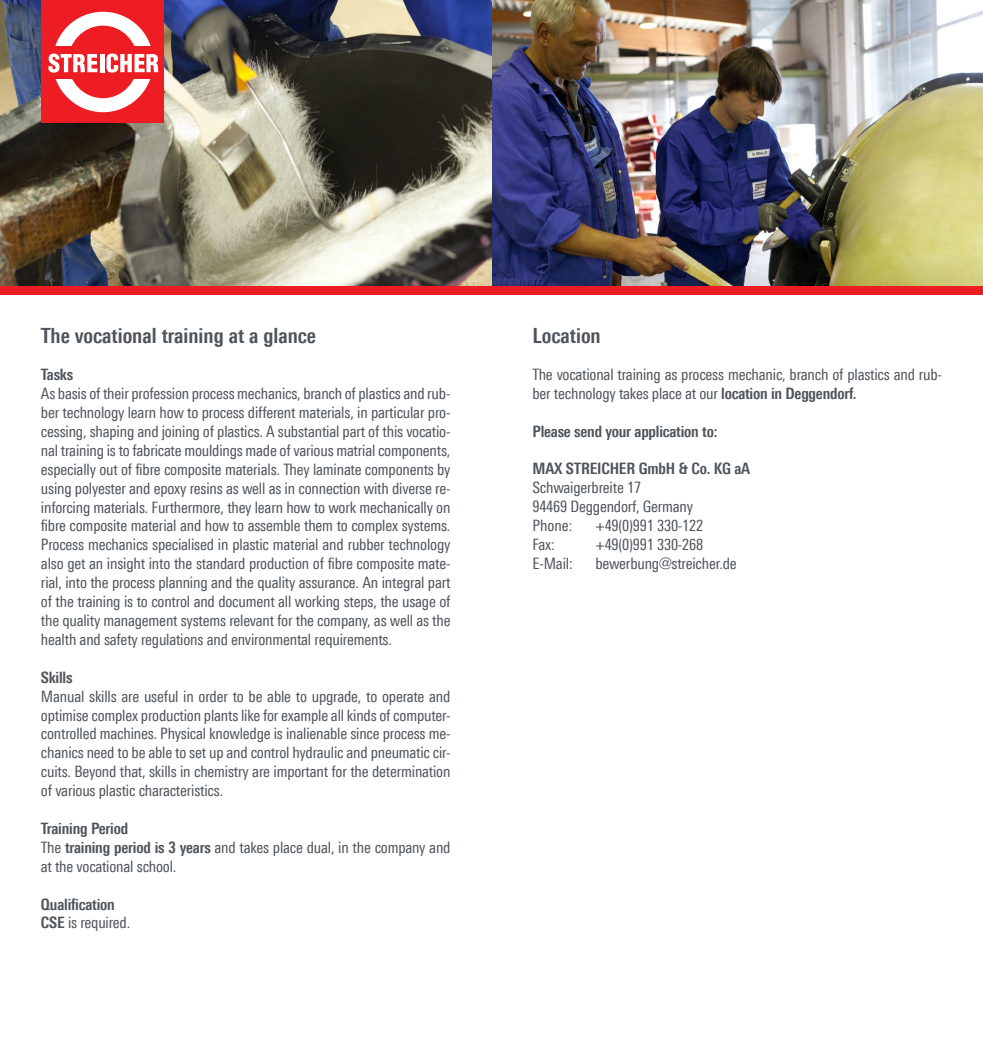
<style>
.page{position:relative;width:983px;height:1042px;background:#fff}
.page>*{position:absolute;margin:0;border:0;box-sizing:border-box;transform-origin:0 0}
.t1{font:700 condensed 21px "Univers Next Pro";color:#4d545a}
.Fließtext{font:15.75px/18.9px "Linotype Univers 420 Cn";letter-spacing:-.01em;color:#4d545a;text-align:justify}
.Fließtext-2{font:700 condensed 15.75px "Univers Next Pro";letter-spacing:-.01em;color:#4d545a}
.s1{font-family:"Univers Next Pro";font-weight:700;font-stretch:condensed}
</style>
<div class="page">
<img style="left:0;top:0;width:982px;height:286px">
<div style="left:41px;top:0;width:123px;height:123px;background:#ee1d23"></div>
<div style="left:53px;top:12px;width:100px;height:100px;background:#fff;border-radius:50%"></div>
<div style="left:68px;top:26px;width:70px;height:72px;background:#ee1d23;border-radius:50%"></div>
<div style="left:45px;top:46px;width:117px;height:33px;background:#ee1d23"></div>
<svg style="left:48px;top:54px;width:49px;height:19px"></svg>
<hr style="left:100px;top:54px;width:4px;height:18px;background:#fff">
<svg style="left:106px;top:54px;width:52px;height:19px"></svg>
<div style="left:0;top:286px;width:982px;height:9px;background:#ee1d23"></div>
<p class="t1" style="left:41px;top:323px;width:277px">The vocational training at a glance</p>
<p class="Fließtext-2" style="left:41px;top:365px;width:34px">Tasks</p>
<p class="Fließtext" style="left:41px;top:384px;width:411px">As basis of their profession process mechanics, branch of plastics and rub&shy;ber technology learn how to process different materials, in particular pro&shy;cessing, shaping and joining of plastics. A substantial part of this vocatio&shy;nal training is to fabricate mouldings made of various matrial components, especially out of fibre composite materials. They laminate components by using polyester and epoxy resins as well as in connection with diverse re&shy;inforcing materials. Furthermore, they learn how to work mechanically on fibre composite material and how to assemble them to complex systems.<br>Process mechanics specialised in plastic material and rubber technology also get an insight into the standard production of fibre composite mate&shy;rial, into the process planning and the quality assurance. An integral part of the training is to control and document all working steps, the usage of the quality management systems relevant for the company, as well as the health and safety regulations and environmental requirements.</p>
<p class="Fließtext-2" style="left:41px;top:668px;width:33px">Skills</p>
<p class="Fließtext" style="left:41px;top:686px;width:411px">Manual skills are useful in order to be able to upgrade, to operate and optimise complex production plants like for example all kinds of computer&shy;controlled machines. Physical knowledge is inalienable since process me&shy;chanics need to be able to set up and control hydraulic and pneumatic cir&shy;cuits. Beyond that, skills in chemistry are important for the determination of various plastic characteristics.</p>
<p class="Fließtext-2" style="left:41px;top:819px;width:89px">Training Period</p>
<p class="Fließtext" style="left:41px;top:837px;width:411px">The <span class="s1">training period is 3 years</span> and takes place dual, in the company and at the vocational school.</p>
<p class="Fließtext-2" style="left:41px;top:894px;width:75px">Qualification</p>
<p class="Fließtext" style="left:41px;top:913px;width:91px"><span class="s1">CSE</span> is required.</p>
<p class="t1" style="left:532px;top:323px;width:70px">Location</p>
<p class="Fließtext" style="left:532px;top:365px;width:411px">The vocational training as process mechanic, branch of plastics and rub&shy;ber technology takes place at our <span class="s1">location in Deggendorf.</span></p>
<p class="Fließtext-2" style="left:532px;top:421px;width:186px">Please send your application to:</p>
<p class="Fließtext-2" style="left:532px;top:459px;width:219px">MAX STREICHER GmbH &amp; Co. KG aA</p>
<p class="Fließtext" style="left:532px;top:478px;width:110px">Schwaigerbreite 17</p>
<p class="Fließtext" style="left:532px;top:497px;width:162px">94469 Deggendorf, Germany</p>
<p class="Fließtext" style="left:532px;top:516px;width:41px">Phone:</p>
<p class="Fließtext" style="left:595px;top:516px;width:109px">+49(0)991 330-122</p>
<p class="Fließtext" style="left:532px;top:535px;width:24px">Fax:</p>
<p class="Fließtext" style="left:595px;top:535px;width:109px">+49(0)991 330-268</p>
<p class="Fließtext" style="left:532px;top:554px;width:42px">E-Mail:</p>
<p class="Fließtext" style="left:595px;top:554px;width:143px">bewerbung@streicher.de</p>
</div>
